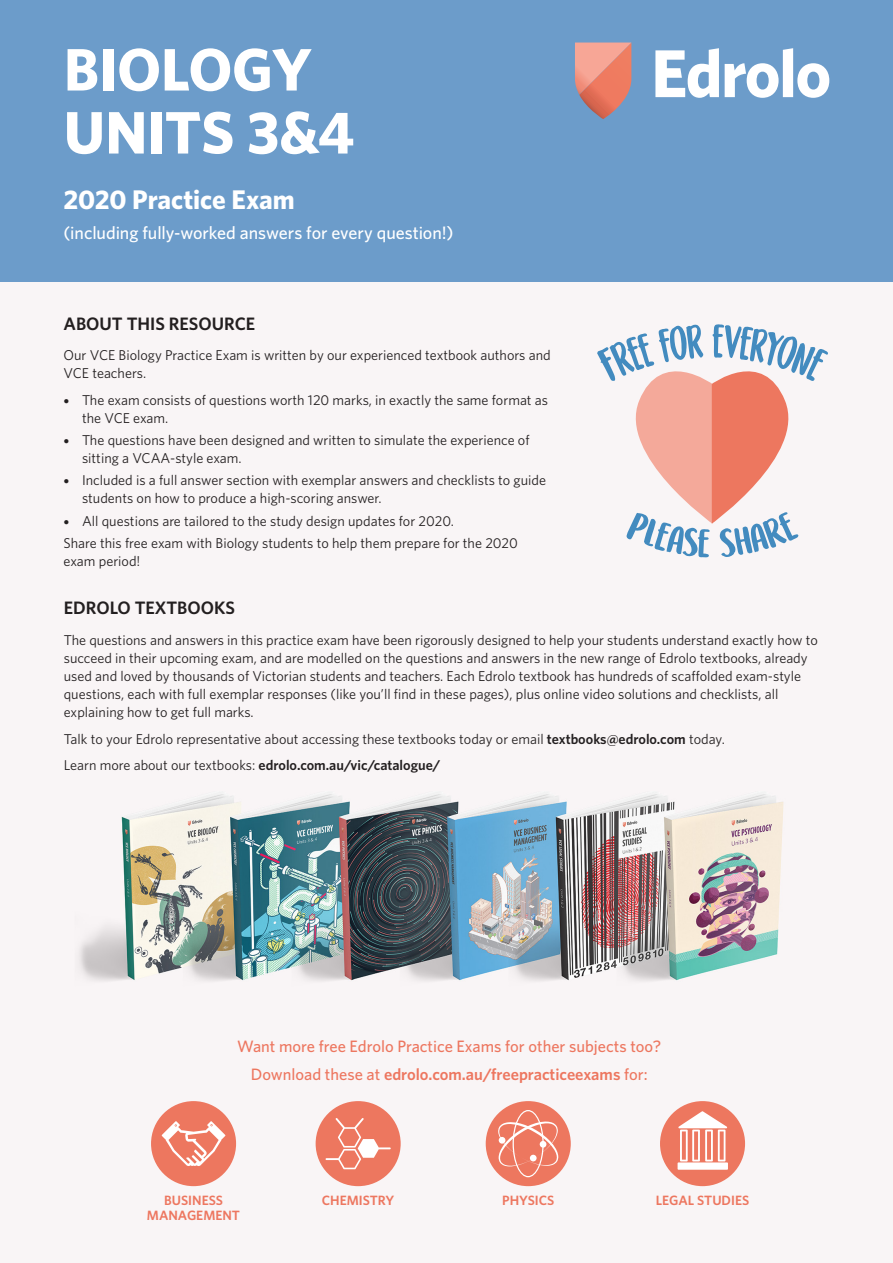
<style>
.page{position:relative;width:893px;height:1263px;background:#fff}
.page>*{position:absolute;margin:0;border:0;box-sizing:border-box;transform-origin:0 0}
.Cover_Page_Title{font:700 60px/63px "Whitney";letter-spacing:-.005em;color:#fff}
.Cover_Page_Title_2{font:700 27px "Whitney";letter-spacing:-.005em;color:#fff}
.Cover_Page_Title_2-2{font:500 18px "Whitney";letter-spacing:-.005em;color:#fff}
.Paragraph_Style_1{font:600 18px "Whitney";color:#231f20}
.Body_Centred{font:500 16.5px "Whitney";color:#ed7760}
.Body_Centred-2{font:600 16.5px "Whitney";color:#ed7760}
.Body{font:14.25px/18px "Whitney";color:#231f20}
.Body-2{font:600 14.25px "Whitney";color:#231f20}
.ICONS{font:600 13.5px/15px "Whitney";color:#ed7760;text-align:center}
.s1{font-family:"Mercury Text G1";font-weight:700;font-size:12px}
.s2{font-weight:600}
.s3{font-weight:400}
.s4{font-weight:500}
</style>
<div class="page">
<div style="left:0;top:281px;width:893px;height:982px;background:#f9f5f6"></div>
<div style="left:0;top:0;width:893px;height:281px;background:#6c9cca"></div>
<svg style="left:575px;top:43px;width:56px;height:76px"></svg>
<svg style="left:655px;top:48px;width:64px;height:50px"></svg>
<svg style="left:725px;top:48px;width:104px;height:50px"></svg>
<div style="left:151px;top:1101px;width:85px;height:85px;background:#ed775f;border-radius:50%"></div>
<svg style="left:162px;top:1121px;width:63px;height:45px"></svg>
<div style="left:316px;top:1101px;width:85px;height:85px;background:#ed775f;border-radius:50%"></div>
<svg style="left:326px;top:1118px;width:65px;height:51px"></svg>
<div style="left:486px;top:1101px;width:85px;height:85px;background:#ed775f;border-radius:50%"></div>
<svg style="left:498px;top:1110px;width:60px;height:67px"></svg>
<div style="left:660px;top:1101px;width:85px;height:85px;background:#ed775f;border-radius:50%"></div>
<svg style="left:678px;top:1111px;width:49px;height:50px"></svg>
<div style="left:678px;top:1162px;width:50px;height:8px;background:#fff"></div>
<svg style="left:597px;top:324px;width:231px;height:233px"></svg>
<img style="left:79px;top:794px;width:705px;height:187px">
<p class="Cover_Page_Title" style="left:64px;top:37px;width:292px">BIOLOGY<br>UNITS 3&amp;4</p>
<p class="Cover_Page_Title_2" style="left:64px;top:182px;width:233px">2020 Practice Exam</p>
<p class="Cover_Page_Title_2-2" style="left:64px;top:220px;width:392px">(including fully-worked answers for every question!)</p>
<p class="Paragraph_Style_1" style="left:64px;top:311px;width:193px">ABOUT THIS RESOURCE</p>
<p class="Body" style="left:64px;top:346px;width:489px">Our VCE Biology Practice Exam is written by our experienced textbook authors and<br>VCE teachers.</p>
<p class="Body" style="left:82px;top:391px;width:468px;text-indent:-18px"><span class="s1">•</span> The exam consists of questions worth 120 marks, in exactly the same format as the VCE exam.</p>
<p class="Body" style="left:82px;top:431px;width:449px;text-indent:-18px"><span class="s1">•</span> The questions have been designed and written to simulate the experience of sitting a VCAA-style exam.</p>
<p class="Body" style="left:82px;top:471px;width:465px;text-indent:-18px"><span class="s1">•</span> Included is a full answer section with exemplar answers and checklists to guide students on how to produce a high-scoring answer.</p>
<p class="Body" style="left:64px;top:511px;width:392px"><span class="s1">•</span> All questions are tailored to the study design updates for 2020.</p>
<p class="Body" style="left:64px;top:534px;width:456px">Share this free exam with Biology students to help them prepare for the 2020 exam period!</p>
<p class="Paragraph_Style_1" style="left:64px;top:596px;width:173px">EDROLO TEXTBOOKS</p>
<p class="Body" style="left:64px;top:631px;width:755px">The questions and answers in this practice exam have been rigorously designed to help your students understand exactly how to succeed in their upcoming exam, and are modelled on the questions and answers in the new range of Edrolo textbooks, already used and loved by thousands of Victorian students and teachers. Each Edrolo textbook has hundreds of scaffolded exam-style questions, each with full exemplar responses (like you’ll find in these pages), plus online video solutions and checklists, all explaining how to get full marks.</p>
<p class="Body" style="left:64px;top:729px;width:663px">Talk to your Edrolo representative about accessing these textbooks today or email <span class="s2">textbooks@edrolo.com</span> today.</p>
<p class="Body-2" style="left:64px;top:756px;width:378px"><span class="s3">Learn more about our textbooks:</span> edrolo.com.au/vic/catalogue/</p>
<p class="Body_Centred" style="left:237px;top:1035px;width:425px">Want more free Edrolo Practice Exams for other subjects too?</p>
<p class="Body_Centred-2" style="left:251px;top:1063px;width:398px"><span class="s4">Download these at</span> edrolo.com.au/freepracticeexams <span class="s4">for:</span></p>
<p class="ICONS" style="left:147px;top:1193px;width:95px">BUSINESS<br>MANAGEMENT</p>
<p class="ICONS" style="left:322px;top:1193px;width:74px">CHEMISTRY</p>
<p class="ICONS" style="left:502px;top:1193px;width:54px">PHYSICS</p>
<p class="ICONS" style="left:656px;top:1193px;width:95px">LEGAL STUDIES</p>
</div>
